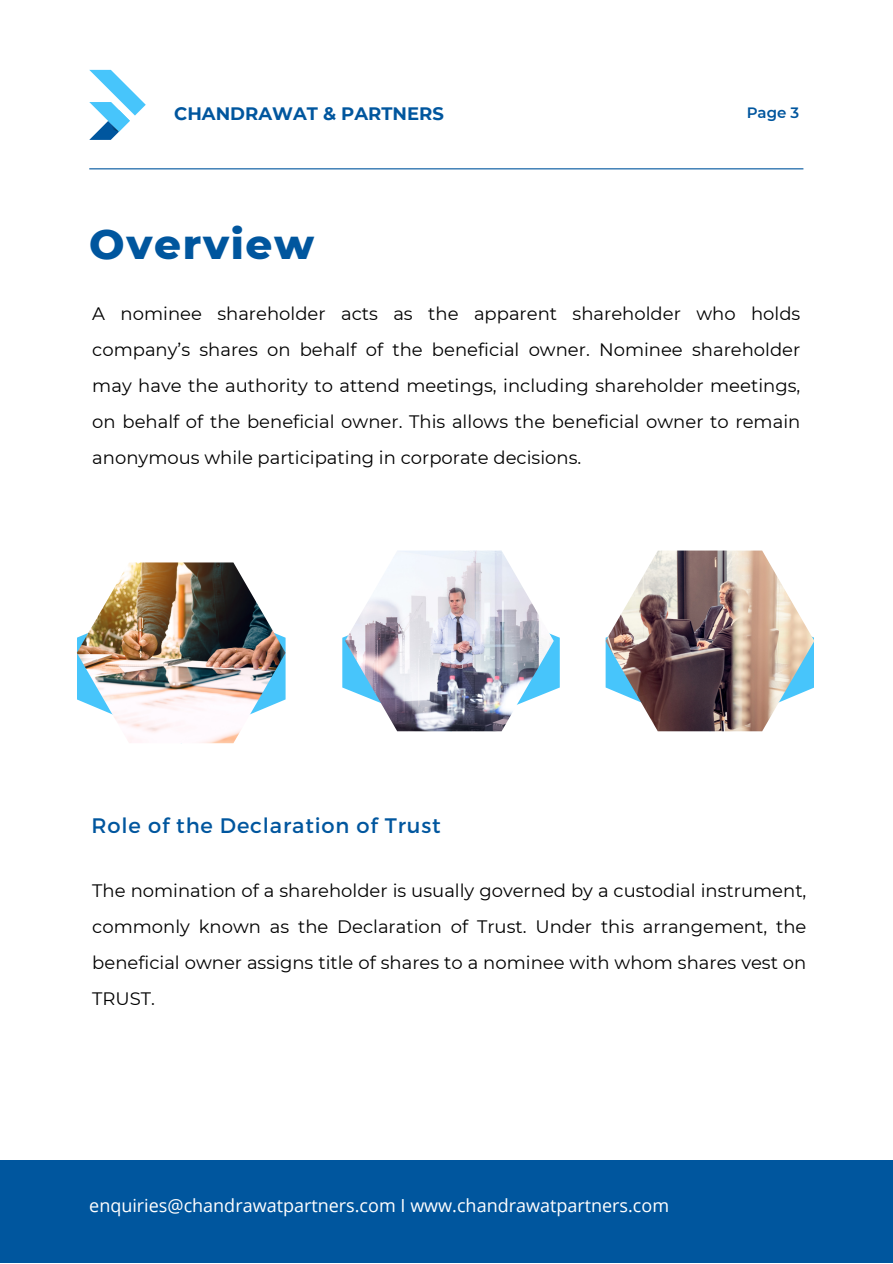
<style>
.page{position:relative;width:893px;height:1264px;background:#fff}
.page>*{position:absolute;margin:0;border:0;box-sizing:border-box;transform-origin:0 0}
.t1{font:800 42px "Montserrat";letter-spacing:.04em;color:#00569e}
.t2{font:21px "Montserrat";letter-spacing:.04em;color:#00569e}
.t3{font:18px/36px "Montserrat";color:#000;text-align:justify}
.t4{font:18px "Open Sans";color:#fff}
.t5{font:700 18px "Montserrat";color:#00569e}
.t6{font:600 15px "Montserrat";color:#00569e}
</style>
<div class="page">
<div style="left:0;top:1160px;width:892px;height:102px;background:#00569e"></div>
<img style="left:77px;top:562px;width:208px;height:181px">
<svg style="left:342px;top:635px;width:217px;height:56px"></svg>
<img style="left:345px;top:550px;width:208px;height:181px">
<img style="left:605px;top:550px;width:209px;height:181px">
<svg style="left:89px;top:70px;width:56px;height:69px"></svg>
<hr style="left:89px;top:168px;width:714px;height:1px;background:#00569e">
<p class="t5" style="left:174px;top:102px;width:271px">CHANDRAWAT &amp; PARTNERS</p>
<p class="t6" style="left:746px;top:103px;width:54px">Page 3</p>
<p class="t1" style="left:89px;top:218px;width:226px">Overview</p>
<p class="t3" style="left:92px;top:296px;width:709px">A nominee shareholder acts as the apparent shareholder who holds company’s shares on behalf of the beneficial owner. Nominee shareholder may have the authority to attend meetings, including shareholder meetings, on behalf of the beneficial owner. This allows the beneficial owner to remain anonymous while participating in corporate decisions.</p>
<p class="t2" style="left:92px;top:812px;width:350px">Role of the Declaration of Trust</p>
<p class="t3" style="left:92px;top:872px;width:715px">The nomination of a shareholder is usually governed by a custodial instrument, commonly known as the Declaration of Trust. Under this arrangement, the beneficial owner assigns title of shares to a nominee with whom shares vest on TRUST.</p>
<p class="t4" style="left:89px;top:1192px;width:581px">enquiries@chandrawatpartners.com I www.chandrawatpartners.com</p>
</div>
